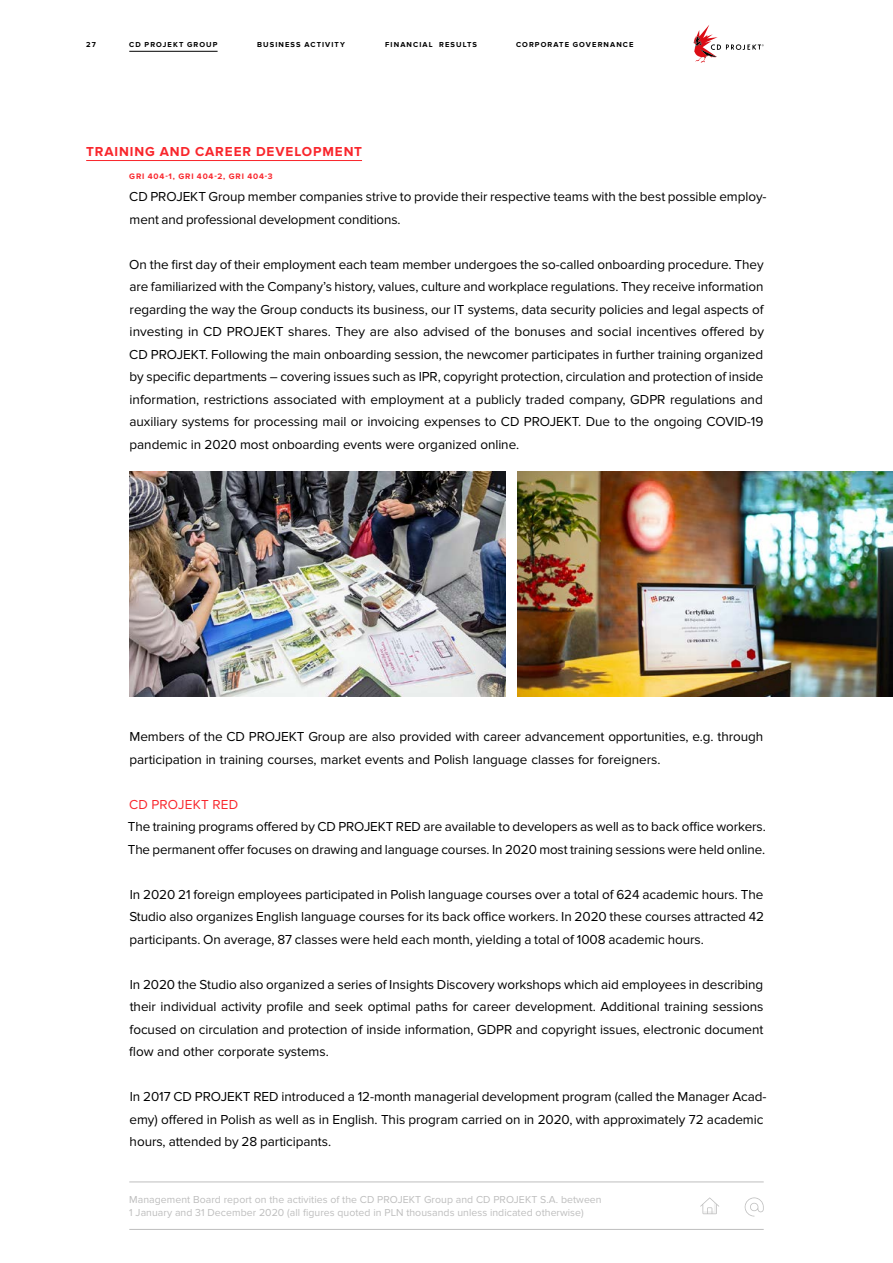
<style>
.page{position:relative;width:893px;height:1263px;background:#fff}
.page>*{position:absolute;margin:0;border:0;box-sizing:border-box;transform-origin:0 0}
.t1{font:13.5px/22.5px "Proxima Nova";letter-spacing:-.005em;color:#000}
.t2{font:700 13.5px "Proxima Nova";letter-spacing:.065em;color:#f9262c}
.t3{font:13.5px "Proxima Nova";letter-spacing:.015em;color:#f9262c}
.t4{font:10.5px/12.6px "Proxima Nova";letter-spacing:.005em;color:#bebebe}
.t5{font:700 8.25px "Proxima Nova";letter-spacing:.1em;color:#f9262c}
.t6{font:700 7.5px "Proxima Nova";letter-spacing:.145em;color:#000}
</style>
<div class="page">
<hr style="left:129px;top:1182px;width:635px;height:1px;background:#bebebe">
<hr style="left:129px;top:1229px;width:635px;height:1px;background:#bebebe">
<svg style="left:700px;top:1197px;width:19px;height:17px"></svg>
<svg style="left:745px;top:1197px;width:19px;height:19px"></svg>
<hr style="left:129px;top:51px;width:89px;height:1px;background:#000">
<hr style="left:86px;top:160px;width:276px;height:1px;background:#f9262c">
<img style="left:129px;top:471px;width:376px;height:225px">
<img style="left:517px;top:471px;width:376px;height:225px">
<svg style="left:693px;top:25px;width:71px;height:38px"></svg>
<p class="t6" style="left:86px;top:40px;width:11px">27</p>
<p class="t6" style="left:129px;top:40px;width:90px">CD PROJEKT GROUP</p>
<p class="t6" style="left:257px;top:40px;width:89px">BUSINESS ACTIVITY</p>
<p class="t6" style="left:385px;top:40px;width:93px">FINANCIAL RESULTS</p>
<p class="t6" style="left:516px;top:40px;width:119px">CORPORATE GOVERNANCE</p>
<p class="t2" style="left:86px;top:144px;width:277px">TRAINING AND CAREER DEVELOPMENT</p>
<p class="t5" style="left:129px;top:171px;width:145px">GRI 404-1, GRI 404-2, GRI 404-3</p>
<p class="t1" style="left:129px;top:185px;width:639px">CD PROJEKT Group member companies strive to provide their respective teams with the best possible employ&shy;ment and professional development conditions.</p>
<p class="t1" style="left:129px;top:253px;width:636px;text-align:justify">On the first day of their employment each team member undergoes the so-called onboarding procedure. They are familiarized with the Company’s history, values, culture and workplace regulations. They receive information regarding the way the Group conducts its business, our IT systems, data security policies and legal aspects of investing in CD PROJEKT shares. They are also advised of the bonuses and social incentives offered by CD PROJEKT. Following the main onboarding session, the newcomer participates in further training organized by specific departments – covering issues such as IPR, copyright protection, circulation and protection of inside information, restrictions associated with employment at a publicly traded company, GDPR regulations and auxiliary systems for processing mail or invoicing expenses to CD PROJEKT. Due to the ongoing COVID-19 pandemic in 2020 most onboarding events were organized online.</p>
<p class="t1" style="left:130px;top:725px;width:635px">Members of the CD PROJEKT Group are also provided with career advancement opportunities, e.g. through participation in training courses, market events and Polish language classes for foreigners.</p>
<p class="t3" style="left:129px;top:796px;width:110px">CD PROJEKT RED</p>
<p class="t1" style="left:128px;top:815px;width:639px">The training programs offered by CD PROJEKT RED are available to developers as well as to back office workers.<br>The permanent offer focuses on drawing and language courses. In 2020 most training sessions were held online.</p>
<p class="t1" style="left:129px;top:883px;width:636px;text-align:justify">In 2020 21 foreign employees participated in Polish language courses over a total of 624 academic hours. The Studio also organizes English language courses for its back office workers. In 2020 these courses attracted 42 participants. On average, 87 classes were held each month, yielding a total of 1008 academic hours.</p>
<p class="t1" style="left:129px;top:973px;width:636px;text-align:justify">In 2020 the Studio also organized a series of Insights Discovery workshops which aid employees in describing their individual activity profile and seek optimal paths for career development. Additional training sessions focused on circulation and protection of inside information, GDPR and copyright issues, electronic document flow and other corporate systems.</p>
<p class="t1" style="left:130px;top:1085px;width:638px">In 2017 CD PROJEKT RED introduced a 12-month managerial development program (called the Manager Acad&shy;emy) offered in Polish as well as in English. This program carried on in 2020, with approximately 72 academic hours, attended by 28 participants.</p>
<p class="t4" style="left:129px;top:1193px;width:474px">Management Board report on the activities of the CD PROJEKT Group and CD PROJEKT S.A. between<br>1 January and 31 December 2020 (all figures quoted in PLN thousands unless indicated otherwise)</p>
</div>
